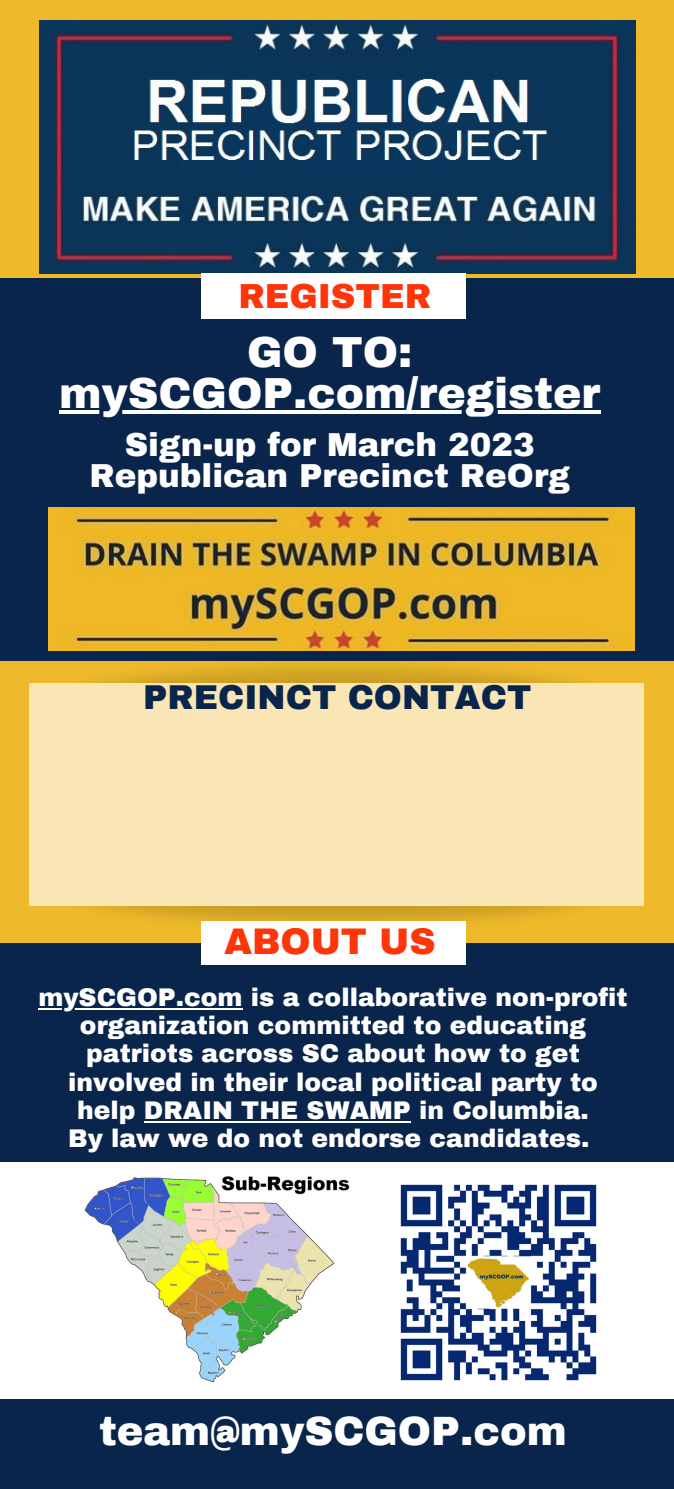
<style>
.page{position:relative;width:674px;height:1489px;background:#fff}
.page>*{position:absolute;margin:0;border:0;box-sizing:border-box;transform-origin:0 0}
.t1{font:900 42.5px/41.2px "Archivo";color:#fff;text-align:center}
.t2{font:900 40px "Archivo";color:#fff}
.t3{font:900 36.25px "Archivo";color:#ff350a}
.t4{font:900 34px "Archivo";color:#ff350a}
.t5{font:900 33.75px "Archivo";color:#0a254c}
.t6{font:900 32.5px/31.2px "Archivo";color:#fff;text-align:center}
.t7{font:900 25px/28px "Archivo";color:#fff;text-align:center}
.t8{font:17.25px "Roboto Condensed";color:#f6f6f6}
</style>
<div class="page">
<div style="left:0;top:0;width:673px;height:1489px;background:#eeba2b"></div>
<div style="left:0;top:278px;width:673px;height:382px;background:#0a254c"></div>
<div style="left:0;top:1406px;width:673px;height:83px;background:#0a254c"></div>
<img style="left:93px;top:848px;width:551px;height:73px">
<img style="left:16px;top:625px;width:640px;height:116px">
<div style="left:29px;top:683px;width:614px;height:223px;background:#f9e6b4"></div>
<div style="left:0;top:943px;width:673px;height:214px;background:#0a254c"></div>
<div style="left:0;top:1155px;width:673px;height:257px;background:#0a254c"></div>
<div style="left:201px;top:921px;width:265px;height:44px;background:#fff"></div>
<img style="left:40px;top:21px;width:594px;height:253px">
<div style="left:201px;top:273px;width:265px;height:45px;background:#fff"></div>
<div style="left:0;top:1162px;width:673px;height:236px;background:#fff"></div>
<img style="left:84px;top:1176px;width:266px;height:207px">
<img style="left:48px;top:507px;width:585px;height:143px">
<img style="left:400px;top:1184px;width:197px;height:197px">
<hr style="left:38px;top:1008px;width:204px;height:2px;background:#fff">
<hr style="left:144px;top:1120px;width:266px;height:2px;background:#fff">
<hr style="left:59px;top:410px;width:541px;height:4px;background:#fff">
<h3 class="t4" style="left:238px;top:278px;width:194px">REGISTER</h3>
<h1 class="t1" style="left:59px;top:332px;width:542px">GO TO: mySCGOP.com/register</h1>
<h3 class="t6" style="left:89px;top:429px;width:482px">Sign-up for March 2023<br>Republican Precinct ReOrg</h3>
<h3 class="t5" style="left:143px;top:679px;width:389px">PRECINCT CONTACT</h3>
<h3 class="t3" style="left:224px;top:922px;width:213px">ABOUT US</h3>
<p class="t7" style="left:38px;top:984px;width:590px">mySCGOP.com is a collaborative non-profit organization committed to educating patriots across SC about how to get involved in their local political party to help DRAIN THE SWAMP in Columbia.<br>By law we do not endorse candidates.</p>
<h2 class="t2" style="left:99px;top:1410px;width:469px">team@mySCGOP.com</h2>
<p class="t8" style="left:276px;top:1429px;width:119px">FOR REFERENCE:</p>
</div>
